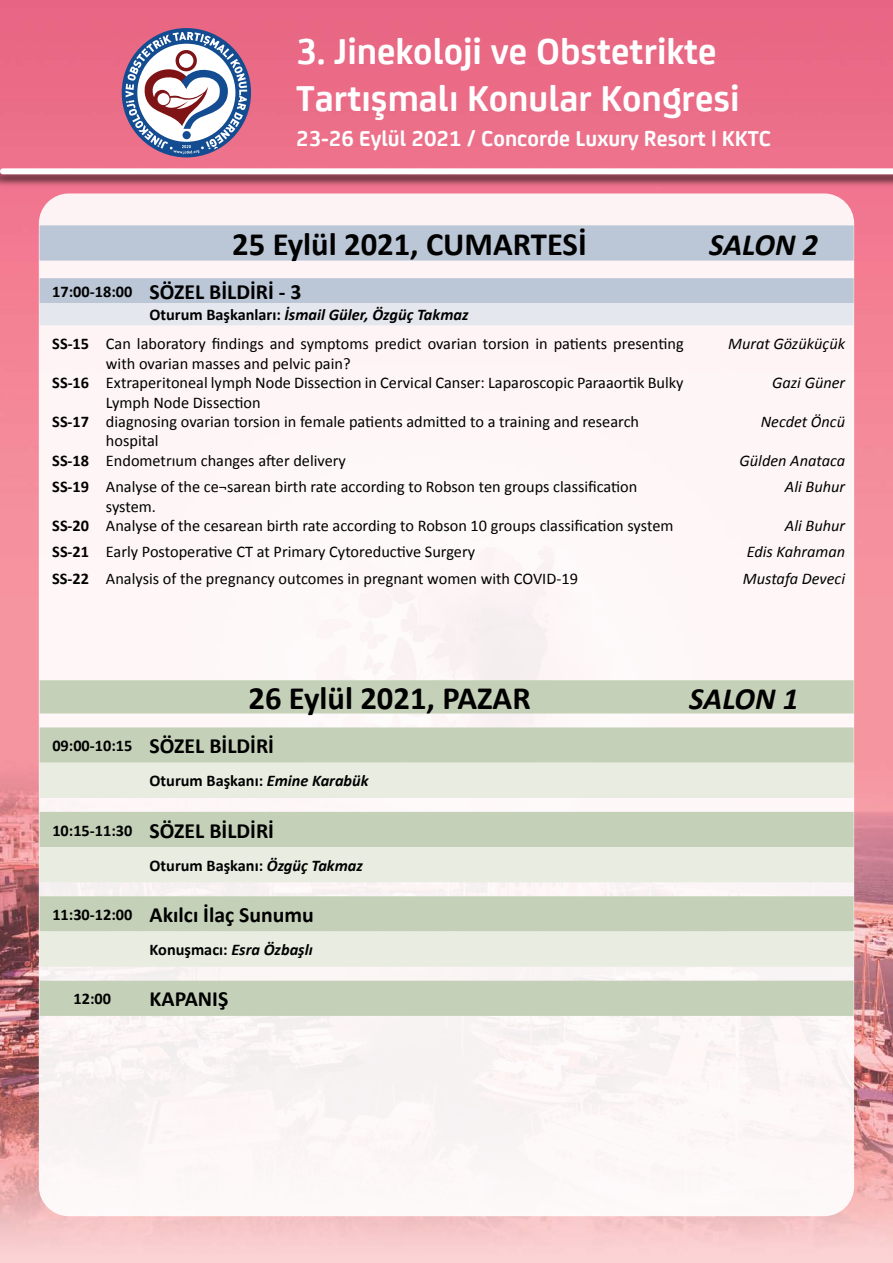
<style>
.page{position:relative;width:893px;height:1263px;background:#fff}
.page>*{position:absolute;margin:0;border:0;box-sizing:border-box;transform-origin:0 0}
.t1{font:700 38.85px/46.5px "FS Joey";color:#fff}
.t2{font:700 32.55px "Calibri";color:#000}
.t3{font:italic 700 31.05px "Calibri";letter-spacing:-.005em;color:#000}
.t4{font:700 23.1px "FS Joey";color:#fff}
.t5{font:700 21.75px "Calibri";color:#000}
.t6{font:16.35px/19.5px "Calibri";color:#000}
.t7{font:italic 16.35px "Calibri";color:#000}
.t8{font:italic 700 16.35px "Calibri";color:#000}
.t9{font:700 16.35px "Calibri";color:#000}
.s1{font-size:16.35px}
.s2{font-style:normal}
.s3{font-weight:700}
.s4{font-style:italic}
</style>
<div class="page">
<img style="left:0;top:0;width:893px;height:1263px">
<div style="left:122px;top:28px;width:129px;height:129px;background:#134c91;border-radius:50%"></div>
<svg style="left:126px;top:32px;width:121px;height:122px"></svg>
<div style="left:39px;top:193px;width:815px;height:1023px;background:#fef6f7;border-radius:30px"></div>
<div style="left:0;top:168px;width:893px;height:19px;background:#000;opacity:.7"></div>
<svg style="left:0;top:168px;width:893px;height:6px"></svg>
<svg style="left:39px;top:225px;width:815px;height:78px;fill:#bbc7d6"></svg>
<div style="left:39px;top:303px;width:815px;height:22px;background:#e4e8ee"></div>
<svg style="left:40px;top:680px;width:814px;height:336px;fill:#c4d1b8"></svg>
<svg style="left:40px;top:763px;width:814px;height:204px;background:#dee4d5"></svg>
<h1 class="t1" style="left:296px;top:26px;width:445px">3. Jinekoloji ve Obstetrikte<br>Tartışmalı Konular Kongresi</h1>
<h3 class="t4" style="left:296px;top:121px;width:476px">23-26 Eylül 2021 / Concorde Luxury Resort | KKTC</h3>
<h2 class="t2" style="left:232px;top:224px;width:356px">25 Eylül 2021, CUMARTESİ</h2>
<h3 class="t3" style="left:709px;top:225px;width:111px">SALON 2</h3>
<h3 class="t5" style="left:52px;top:278px;width:251px"><span class="s1">17:00-18:00</span> SÖZEL BİLDİRİ - 3</h3>
<p class="t8" style="left:150px;top:305px;width:320px"><span class="s2">Oturum Başkanları:</span> İsmail Güler, Özgüç Takmaz</p>
<p class="t6" style="left:106px;top:334px;width:579px;text-indent:-54px"><span class="s3">SS-15</span> Can laboratory findings and symptoms predict ovarian torsion in patients presenting with ovarian masses and pelvic pain?</p>
<p class="t7" style="left:728px;top:333px;width:119px">Murat Gözüküçük</p>
<p class="t6" style="left:106px;top:373px;width:579px;text-indent:-54px"><span class="s3">SS-16</span> Extraperitoneal lymph Node Dissection in Cervical Canser: Laparoscopic Paraaortik Bulky<br>Lymph Node Dissection</p>
<p class="t7" style="left:772px;top:371px;width:74px">Gazi Güner</p>
<p class="t6" style="left:106px;top:412px;width:535px;text-indent:-54px"><span class="s3">SS-17</span> diagnosing ovarian torsion in female patients admitted to a training and research hospital</p>
<p class="t7" style="left:761px;top:410px;width:86px">Necdet Öncü</p>
<p class="t6" style="left:52px;top:450px;width:295px"><span class="s3">SS-18</span> Endometrıum changes after delivery</p>
<p class="t7" style="left:740px;top:449px;width:107px">Gülden Anataca</p>
<p class="t6" style="left:106px;top:477px;width:533px;text-indent:-54px"><span class="s3">SS-19</span> Analyse of the ce¬sarean birth rate according to Robson ten groups classification system.</p>
<p class="t7" style="left:785px;top:475px;width:62px">Ali Buhur</p>
<p class="t6" style="left:52px;top:516px;width:623px"><span class="s3">SS-20</span> Analyse of the cesarean birth rate according to Robson 10 groups classification system</p>
<p class="t7" style="left:785px;top:514px;width:62px">Ali Buhur</p>
<p class="t6" style="left:52px;top:542px;width:424px"><span class="s3">SS-21</span> Early Postoperative CT at Primary Cytoreductive Surgery</p>
<p class="t7" style="left:747px;top:541px;width:100px">Edis Kahraman</p>
<p class="t6" style="left:52px;top:569px;width:527px"><span class="s3">SS-22</span> Analysis of the pregnancy outcomes in pregnant women with COVID-19</p>
<p class="t7" style="left:743px;top:567px;width:104px">Mustafa Deveci</p>
<h2 class="t2" style="left:249px;top:677px;width:284px">26 Eylül 2021, PAZAR</h2>
<h3 class="t3" style="left:689px;top:678px;width:111px">SALON 1</h3>
<h3 class="t5" style="left:52px;top:732px;width:223px"><span class="s1">09:00-10:15</span> SÖZEL BİLDİRİ</h3>
<p class="t9" style="left:150px;top:770px;width:221px">Oturum Başkanı: <span class="s4">Emine Karabük</span></p>
<h3 class="t5" style="left:52px;top:816px;width:223px"><span class="s1">10:15-11:30</span> SÖZEL BİLDİRİ</h3>
<p class="t9" style="left:150px;top:855px;width:215px">Oturum Başkanı: <span class="s4">Özgüç Takmaz</span></p>
<h3 class="t5" style="left:52px;top:901px;width:263px"><span class="s1">11:30-12:00</span> Akılcı İlaç Sunumu</h3>
<p class="t8" style="left:150px;top:939px;width:165px"><span class="s2">Konuşmacı:</span> Esra Özbaşlı</p>
<p class="t9" style="left:74px;top:988px;width:39px">12:00</p>
<h3 class="t5" style="left:150px;top:985px;width:80px">KAPANIŞ</h3>
</div>
